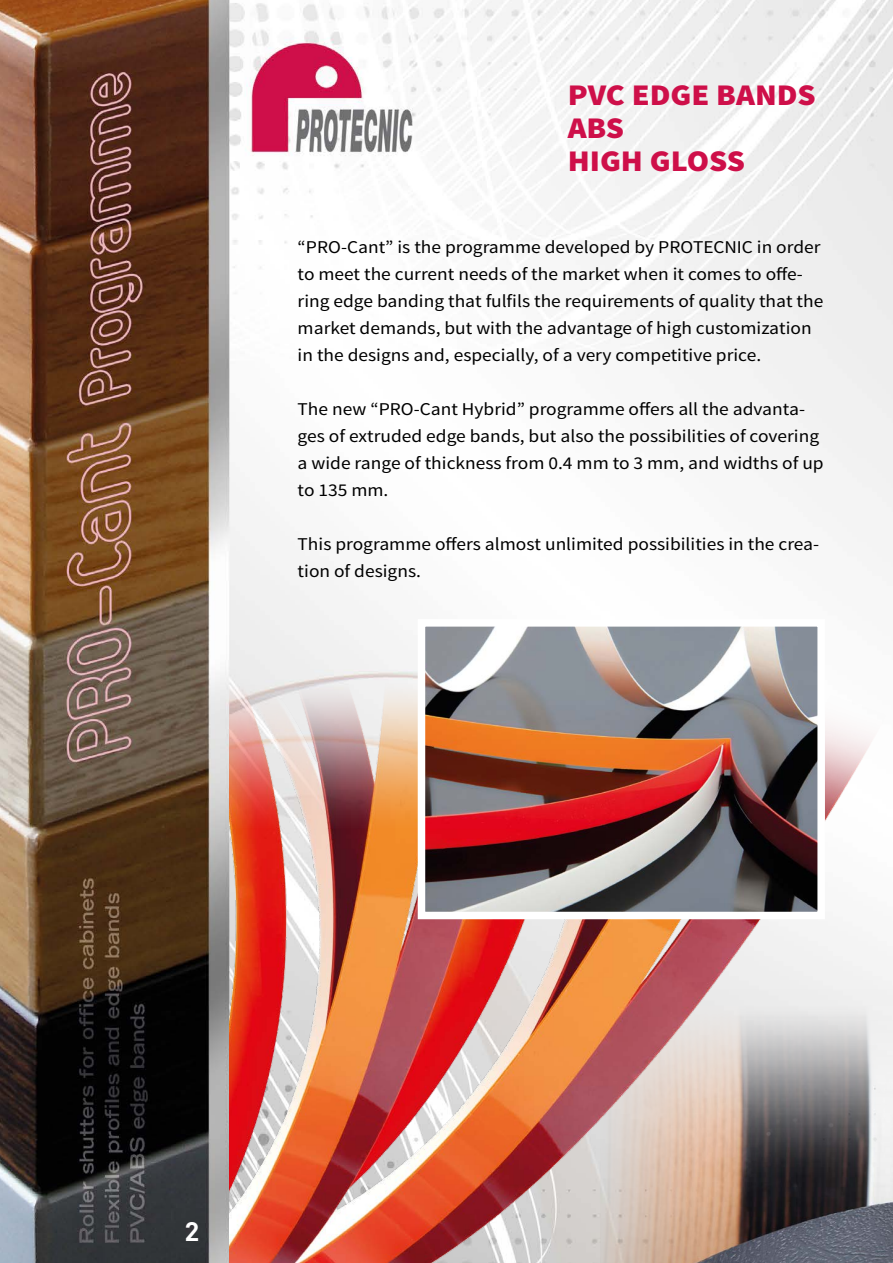
<style>
.page{position:relative;width:893px;height:1263px;background:#fff}
.page>*{position:absolute;margin:0;border:0;box-sizing:border-box;transform-origin:0 0}
.t1{font:900 30px/33px "Source Sans Pro";color:#ce0f49;scale:1.08 1}
.t2{font:700 27px "Akkurat";color:#fff}
.t3{font:18px/27px "Source Sans Pro";color:#000;scale:1.08 1}
</style>
<div class="page">
<img style="left:0;top:0;width:893px;height:1263px">
<img style="left:230px;top:671px;width:663px;height:592px">
<img style="left:427px;top:628px;width:389px;height:282px">
<div style="left:418px;top:619px;width:407px;height:300px;border:8px solid #fff"></div>
<h1 class="t1" style="left:568px;top:80px;width:231px">PVC EDGE BANDS<br>ABS<br>HIGH GLOSS</h1>
<p class="t3" style="left:298px;top:234px;width:488px">“PRO-Cant” is the programme developed by PROTECNIC in order to meet the current needs of the market when it comes to offe&shy;ring edge banding that fulfils the requirements of quality that the market demands, but with the advantage of high customization in the designs and, especially, of a very competitive price.</p>
<p class="t3" style="left:298px;top:396px;width:489px">The new “PRO-Cant Hybrid” programme offers all the advanta&shy;ges of extruded edge bands, but also the possibilities of covering a wide range of thickness from 0.4 mm to 3 mm, and widths of up to 135 mm.</p>
<p class="t3" style="left:298px;top:531px;width:484px">This programme offers almost unlimited possibilities in the crea&shy;tion of designs.</p>
<h2 class="t2" style="left:184px;top:1214px;width:17px">2</h2>
</div>
